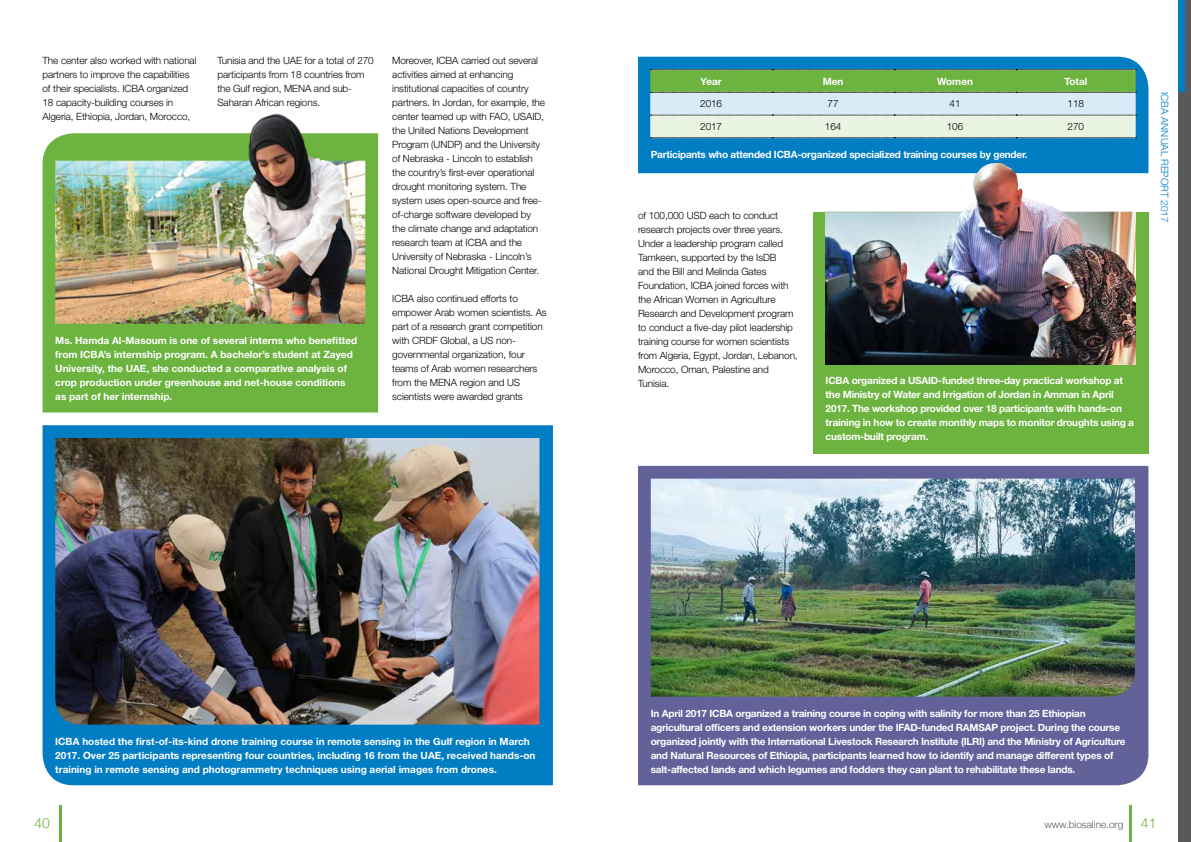
<style>
.page{position:relative;width:1191px;height:842px;background:#fff}
.page>*{position:absolute;margin:0;border:0;box-sizing:border-box;transform-origin:0 0}
.t1{font:300 14px "Helvetica Neue";color:#6cb33f}
.t2{font:300 10px/14px "Helvetica Neue LT Std";letter-spacing:-.01em;color:#000}
.t3{font:700 10px/14px "Helvetica Neue LT Std";letter-spacing:-.02em;color:#fff}
.t4{font:700 10px/14px "Helvetica Neue LT Std";color:#fff}
.t5{font:300 10px "Helvetica Neue";color:#007dc3}
.t6{font:300 10px "Helvetica Neue";color:#58595b}
</style>
<div class="page">
<div style="left:638px;top:57px;width:510px;height:116px;background:#007dc3"></div>
<svg style="left:650px;top:69px;width:486px;height:69px;background:#b4d3ad"></svg>
<div style="left:43px;top:133px;width:335px;height:279px;background:#6cb33f"></div>
<div style="left:43px;top:425px;width:510px;height:360px;background:#007dc3"></div>
<div style="left:638px;top:466px;width:510px;height:319px;background:#63619a"></div>
<img style="left:55px;top:113px;width:310px;height:211px">
<img style="left:55px;top:438px;width:484px;height:287px">
<img style="left:651px;top:479px;width:484px;height:218px">
<div style="left:813px;top:212px;width:335px;height:241px;background:#6cb33f"></div>
<img style="left:825px;top:151px;width:310px;height:213px">
<hr style="left:1129px;top:805px;width:3px;height:37px;background:#6cb33f">
<hr style="left:60px;top:805px;width:2px;height:37px;background:#6cb33f">
<div style="left:1177px;top:0;width:14px;height:842px;background:#58595b"></div>
<div style="left:1177px;top:0;width:7px;height:92px;background:#007dc3"></div>
<p class="t2" style="left:217px;top:53px;width:158px">Tunisia and the UAE for a total of 270 participants from 18 countries from the Gulf region, MENA and sub-<br>Saharan African regions.</p>
<p class="t2" style="left:392px;top:53px;width:154px">Moreover, ICBA carried out several activities aimed at enhancing institutional capacities of country partners. In Jordan, for example, the center teamed up with FAO, USAID, the United Nations Development Program (UNDP) and the University of Nebraska - Lincoln to establish the country’s first-ever operational drought monitoring system. The system uses open-source and free&shy;of-charge software developed by the climate change and adaptation research team at ICBA and the University of Nebraska - Lincoln’s National Drought Mitigation Center.</p>
<p class="t2" style="left:392px;top:291px;width:156px">ICBA also continued efforts to empower Arab women scientists. As part of a research grant competition with CRDF Global, a US non&shy;governmental organization, four teams of Arab women researchers from the MENA region and US scientists were awarded grants</p>
<p class="t2" style="left:43px;top:53px;width:155px">The center also worked with national partners to improve the capabilities of their specialists. ICBA organized 18 capacity-building courses in Algeria, Ethiopia, Jordan, Morocco,</p>
<p class="t4" style="left:55px;top:333px;width:303px">Ms. Hamda Al-Masoum is one of several interns who benefitted from ICBA’s internship program. A bachelor’s student at Zayed University, the UAE, she conducted a comparative analysis of crop production under greenhouse and net-house conditions as part of her internship.</p>
<p class="t3" style="left:700px;top:74px;width:23px">Year</p>
<p class="t3" style="left:822px;top:74px;width:22px">Men</p>
<p class="t3" style="left:937px;top:74px;width:37px">Women</p>
<p class="t3" style="left:1064px;top:74px;width:24px">Total</p>
<p class="t2" style="left:700px;top:97px;width:23px">2016</p>
<p class="t2" style="left:827px;top:97px;width:13px">77</p>
<p class="t2" style="left:949px;top:97px;width:13px">41</p>
<p class="t2" style="left:1067px;top:97px;width:18px">118</p>
<p class="t2" style="left:700px;top:119px;width:23px">2017</p>
<p class="t2" style="left:825px;top:119px;width:18px">164</p>
<p class="t2" style="left:946px;top:119px;width:18px">106</p>
<p class="t2" style="left:1067px;top:119px;width:18px">270</p>
<p class="t3" style="left:651px;top:147px;width:378px">Participants who attended ICBA-organized specialized training courses by gender.</p>
<p class="t2" style="left:638px;top:208px;width:161px">of 100,000 USD each to conduct research projects over three years.<br>Under a leadership program called<br>Tamkeen, supported by the IsDB<br>and the Bill and Melinda Gates<br>Foundation, ICBA joined forces with the African Women in Agriculture<br>Research and Development program to conduct a five-day pilot leadership training course for women scientists from Algeria, Egypt, Jordan, Lebanon,<br>Morocco, Oman, Palestine and<br>Tunisia.</p>
<p class="t3" style="left:825px;top:374px;width:310px">ICBA organized a USAID-funded three-day practical workshop at the Ministry of Water and Irrigation of Jordan in Amman in April 2017. The workshop provided over 18 participants with hands-on training in how to create monthly maps to monitor droughts using a custom-built program.</p>
<p class="t5" style="left:1172px;top:92px;width:132px;rotate:90deg">ICBA ANNUAL REPORT 2017</p>
<p class="t4" style="left:55px;top:734px;width:482px">ICBA hosted the first-of-its-kind drone training course in remote sensing in the Gulf region in March<br>2017. Over 25 participants representing four countries, including 16 from the UAE, received hands-on training in remote sensing and photogrammetry techniques using aerial images from drones.</p>
<p class="t3" style="left:650px;top:706px;width:476px">In April 2017 ICBA organized a training course in coping with salinity for more than 25 Ethiopian agricultural officers and extension workers under the IFAD-funded RAMSAP project. During the course organized jointly with the International Livestock Research Institute (ILRI) and the Ministry of Agriculture and Natural Resources of Ethiopia, participants learned how to identify and manage different types of salt-affected lands and which legumes and fodders they can plant to rehabilitate these lands.</p>
<h1 class="t1" style="left:35px;top:812px;width:17px">40</h1>
<p class="t6" style="left:1044px;top:816px;width:80px">www.biosaline.org</p>
<h1 class="t1" style="left:1140px;top:812px;width:17px">41</h1>
</div>
